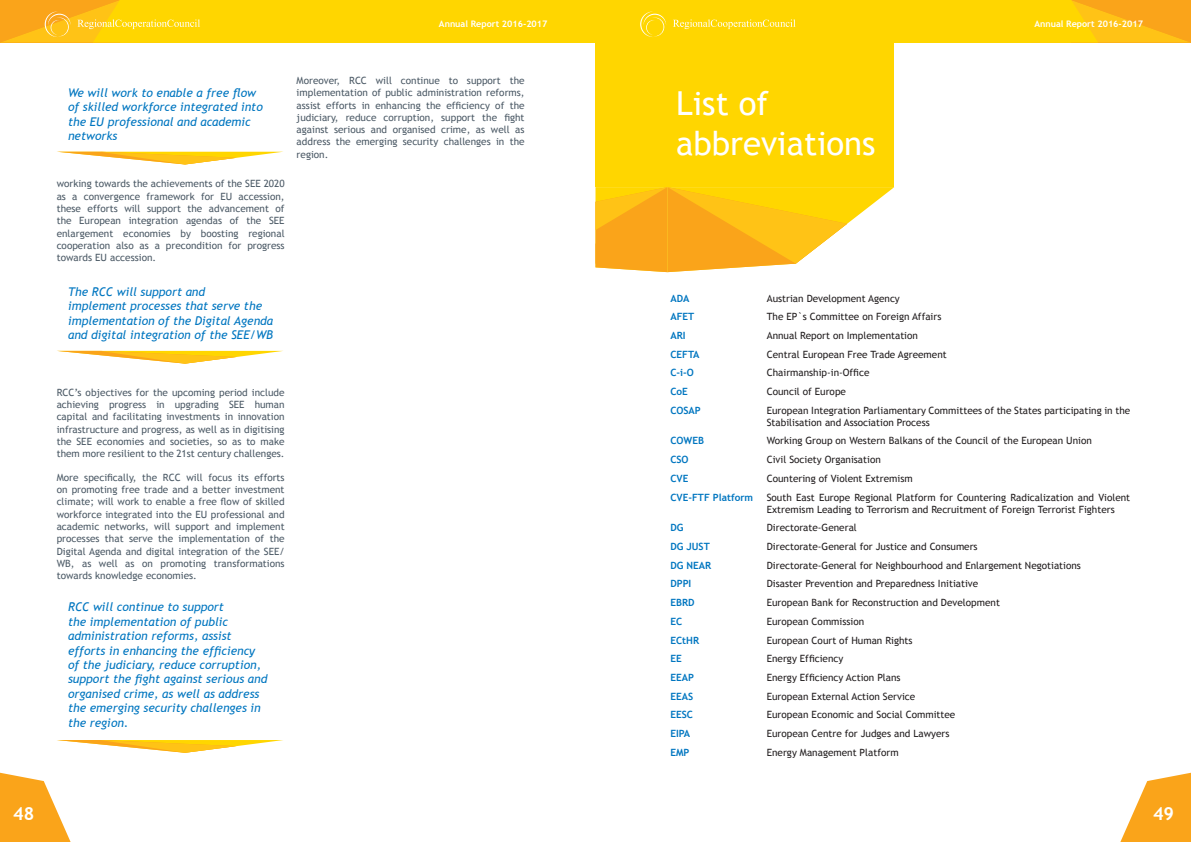
<style>
.page{position:relative;width:1191px;height:842px;background:#fff}
.page>*{position:absolute;margin:0;border:0;box-sizing:border-box;transform-origin:0 0}
.t1{font:33px/39.6px "Trebuchet MS";color:#fff}
.t2{font:700 18px "Trebuchet MS";color:#fff}
.t3{font:italic 12px/14.4px "Trebuchet MS";color:#0076c0}
.t4{font:10px/12.3px "Trebuchet MS";color:#4c5a66;text-align:justify}
.t5{font:10px/12px "Trebuchet MS";color:#231f20}
.t6{font:700 10px "Trebuchet MS";color:#0076c0}
.t7{font:700 9px "Trebuchet MS";color:#fff}
</style>
<div class="page">
<svg style="left:0;top:0;width:1191px;height:43px;background:#fecf07"></svg>
<svg style="left:1120px;top:772px;width:71px;height:70px"></svg>
<svg style="left:0;top:772px;width:71px;height:70px"></svg>
<svg style="left:58px;top:351px;width:224px;height:13px"></svg>
<svg style="left:57px;top:740px;width:226px;height:13px"></svg>
<div style="left:595px;top:43px;width:299px;height:144px;background:#ffd600"></div>
<svg style="left:595px;top:187px;width:299px;height:85px"></svg>
<svg style="left:60px;top:152px;width:221px;height:12px"></svg>
<p class="t7" style="left:439px;top:18px;width:110px">Annual Report 2016-2017</p>
<p class="t7" style="left:1034px;top:18px;width:110px">Annual Report 2016-2017</p>
<p class="t3" style="left:68px;top:85px;width:196px">We will work to enable a free flow of skilled workforce integrated into the EU professional and academic networks</p>
<p class="t4" style="left:57px;top:178px;width:229px">working towards the achievements of the SEE 2020 as a convergence framework for EU accession, these efforts will support the advancement of the European integration agendas of the SEE enlargement economies by boosting regional cooperation also as a precondition for progress towards EU accession.</p>
<p class="t3" style="left:68px;top:285px;width:207px">The RCC will support and<br>implement processes that serve the implementation of the Digital Agenda and digital integration of the SEE/WB</p>
<p class="t4" style="left:297px;top:74px;width:229px">Moreover, RCC will continue to support the implementation of public administration reforms, assist efforts in enhancing the efficiency of the judiciary, reduce corruption, support the fight against serious and organised crime, as well as address the emerging security challenges in the region.</p>
<p class="t4" style="left:57px;top:386px;width:229px">RCC’s objectives for the upcoming period include achieving progress in upgrading SEE human capital and facilitating investments in innovation infrastructure and progress, as well as in digitising the SEE economies and societies, so as to make them more resilient to the 21st century challenges.</p>
<p class="t4" style="left:57px;top:471px;width:229px">More specifically, the RCC will focus its efforts on promoting free trade and a better investment climate; will work to enable a free flow of skilled workforce integrated into the EU professional and academic networks, will support and implement processes that serve the implementation of the Digital Agenda and digital integration of the SEE/ WB, as well as on promoting transformations towards knowledge economies.</p>
<p class="t3" style="left:68px;top:600px;width:201px">RCC will continue to support<br>the implementation of public administration reforms, assist efforts in enhancing the efficiency of the judiciary, reduce corruption, support the fight against serious and organised crime, as well as address the emerging security challenges in the region.</p>
<h1 class="t1" style="left:676px;top:84px;width:201px">List of abbreviations</h1>
<p class="t6" style="left:670px;top:292px;width:21px">ADA</p>
<p class="t5" style="left:767px;top:292px;width:135px">Austrian Development Agency</p>
<p class="t6" style="left:670px;top:310px;width:25px">AFET</p>
<p class="t5" style="left:767px;top:311px;width:176px">The EP`s Committee on Foreign Affairs</p>
<p class="t6" style="left:670px;top:329px;width:17px">ARI</p>
<p class="t5" style="left:767px;top:329px;width:153px">Annual Report on Implementation</p>
<p class="t6" style="left:670px;top:348px;width:31px">CEFTA</p>
<p class="t5" style="left:767px;top:348px;width:181px">Central European Free Trade Agreement</p>
<p class="t6" style="left:670px;top:367px;width:25px">C-i-O</p>
<p class="t5" style="left:767px;top:367px;width:104px">Chairmanship-in-Office</p>
<p class="t6" style="left:670px;top:385px;width:19px">CoE</p>
<p class="t5" style="left:767px;top:386px;width:81px">Council of Europe</p>
<p class="t6" style="left:670px;top:404px;width:32px">COSAP</p>
<p class="t5" style="left:767px;top:404px;width:365px">European Integration Parliamentary Committees of the States participating in the<br>Stabilisation and Association Process</p>
<p class="t6" style="left:670px;top:435px;width:35px">COWEB</p>
<p class="t5" style="left:767px;top:435px;width:327px">Working Group on Western Balkans of the Council of the European Union</p>
<p class="t6" style="left:670px;top:453px;width:20px">CSO</p>
<p class="t5" style="left:767px;top:454px;width:116px">Civil Society Organisation</p>
<p class="t6" style="left:670px;top:472px;width:20px">CVE</p>
<p class="t5" style="left:767px;top:472px;width:147px">Countering of Violent Extremism</p>
<p class="t6" style="left:670px;top:491px;width:84px">CVE-FTF Platform</p>
<p class="t5" style="left:767px;top:491px;width:365px">South East Europe Regional Platform for Countering Radicalization and Violent<br>Extremism Leading to Terrorism and Recruitment of Foreign Terrorist Fighters</p>
<p class="t6" style="left:670px;top:521px;width:15px">DG</p>
<p class="t5" style="left:767px;top:522px;width:92px">Directorate-General</p>
<p class="t6" style="left:670px;top:540px;width:41px">DG JUST</p>
<p class="t5" style="left:767px;top:541px;width:212px">Directorate-General for Justice and Consumers</p>
<p class="t6" style="left:670px;top:559px;width:42px">DG NEAR</p>
<p class="t5" style="left:767px;top:559px;width:316px">Directorate-General for Neighbourhood and Enlargement Negotiations</p>
<p class="t6" style="left:670px;top:578px;width:22px">DPPI</p>
<p class="t5" style="left:767px;top:578px;width:213px">Disaster Prevention and Preparedness Initiative</p>
<p class="t6" style="left:670px;top:596px;width:26px">EBRD</p>
<p class="t5" style="left:767px;top:597px;width:235px">European Bank for Reconstruction and Development</p>
<p class="t6" style="left:670px;top:615px;width:13px">EC</p>
<p class="t5" style="left:767px;top:615px;width:99px">European Commission</p>
<p class="t6" style="left:670px;top:634px;width:30px">ECtHR</p>
<p class="t5" style="left:767px;top:634px;width:147px">European Court of Human Rights</p>
<p class="t6" style="left:670px;top:652px;width:13px">EE</p>
<p class="t5" style="left:767px;top:653px;width:78px">Energy Efficiency</p>
<p class="t6" style="left:670px;top:671px;width:25px">EEAP</p>
<p class="t5" style="left:767px;top:672px;width:135px">Energy Efficiency Action Plans</p>
<p class="t6" style="left:670px;top:690px;width:24px">EEAS</p>
<p class="t5" style="left:767px;top:690px;width:150px">European External Action Service</p>
<p class="t6" style="left:670px;top:709px;width:24px">EESC</p>
<p class="t5" style="left:767px;top:709px;width:190px">European Economic and Social Committee</p>
<p class="t6" style="left:670px;top:727px;width:21px">EIPA</p>
<p class="t5" style="left:767px;top:728px;width:184px">European Centre for Judges and Lawyers</p>
<p class="t6" style="left:670px;top:746px;width:21px">EMP</p>
<p class="t5" style="left:767px;top:746px;width:133px">Energy Management Platform</p>
<h2 class="t2" style="left:13px;top:802px;width:23px">48</h2>
<h2 class="t2" style="left:1153px;top:802px;width:23px">49</h2>
</div>
